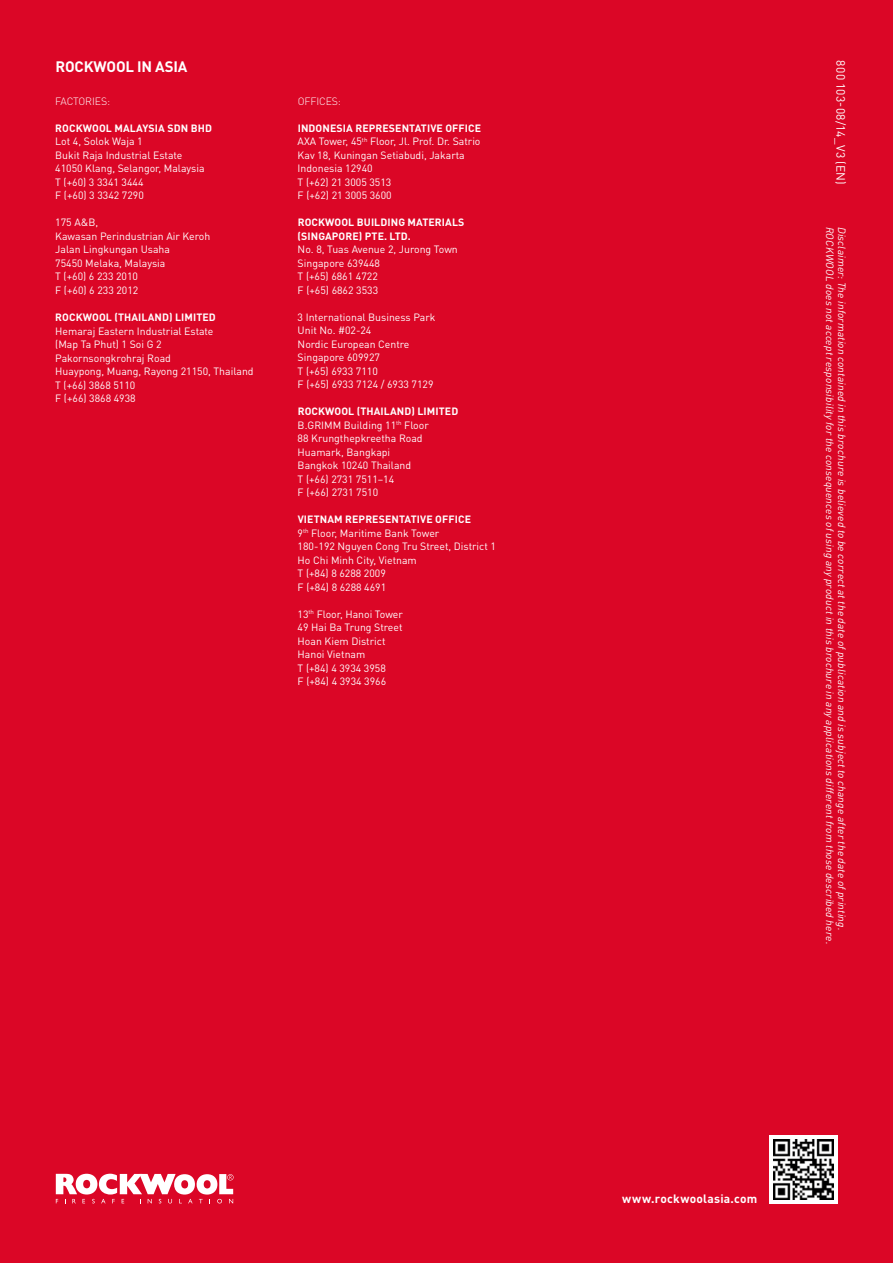
<style>
.page{position:relative;width:893px;height:1263px;background:#db0626}
.page>*{position:absolute;margin:0;border:0;box-sizing:border-box;transform-origin:0 0}
.t1{font:700 15px "DIN Pro";color:#fff}
.t2{font:700 12px "DIN Pro";letter-spacing:.02em;color:#fff}
.t3{font:12px "DIN Pro";letter-spacing:.035em;color:#fff}
.t4{font:10.5px/13.5px "DIN Pro";color:#fff}
.t5{font:italic 10.5px "DIN";letter-spacing:.015em;color:#fff}
.t6{font:700 10.5px "DIN Pro";letter-spacing:.01em;color:#fff}
.t7{font:300 10.5px "DIN Pro";letter-spacing:-.01em;color:#fff}
.s1{font-weight:700}
</style>
<div class="page">
<svg style="left:56px;top:1173px;width:178px;height:30px"></svg>
<svg style="left:770px;top:1135px;width:68px;height:68px"></svg>
<img style="left:774px;top:1140px;width:59px;height:59px">
<h1 class="t1" style="left:55px;top:56px;width:21px">ROCKWOOL</h1>
<h1 class="t1" style="left:137px;top:56px;width:52px">IN ASIA</h1>
<p class="t7" style="left:55px;top:94px;width:56px">FACTORIES:</p>
<p class="t6" style="left:55px;top:121px;width:15px">ROCKWOOL</p>
<p class="t6" style="left:114px;top:121px;width:91px">MALAYSIA SDN BHD</p>
<p class="t4" style="left:55px;top:134px;width:151px">Lot 4, Solok Waja 1<br>Bukit Raja Industrial Estate<br>41050 Klang, Selangor, Malaysia<br>T (+60) 3 3341 3444<br>F (+60) 3 3342 7290</p>
<p class="t4" style="left:55px;top:215px;width:157px">175 A&amp;B,<br>Kawasan Perindustrian Air Keroh<br>Jalan Lingkungan Usaha<br>75450 Melaka, Malaysia<br>T (+60) 6 233 2010<br>F (+60) 6 233 2012</p>
<p class="t6" style="left:55px;top:310px;width:15px">ROCKWOOL</p>
<p class="t6" style="left:114px;top:310px;width:102px">(THAILAND) LIM ITED</p>
<p class="t4" style="left:55px;top:323px;width:200px">Hemaraj Eastern Industrial Estate<br>(Map Ta Phut) 1 Soi G 2<br>Pakornsongkrohraj Road<br>Huaypong, Muang, Rayong 21150, Thailand<br>T (+66) 3868 5110<br>F (+66) 3868 4938</p>
<p class="t7" style="left:298px;top:94px;width:45px">OFFICES:</p>
<p class="t4" style="left:298px;top:121px;width:185px"><span class="s1">I NDONESIA REPRESENTATIVE OFFICE<br></span>AXA Tower, 45<sup>th</sup> Floor, Jl. Prof. Dr. Satrio<br>Kav 18, Kuningan Setiabudi, Jakarta<br>Indonesia 12940<br>T (+62) 21 3005 3513<br>F (+62) 21 3005 3600</p>
<p class="t6" style="left:298px;top:215px;width:15px">ROCKWOOL</p>
<p class="t6" style="left:357px;top:215px;width:102px">BUILDING MATERIALS</p>
<p class="t6" style="left:298px;top:229px;width:42px">(SINGAPOR</p>
<p class="t6" style="left:352px;top:229px;width:60px">E) PTE. LTD.</p>
<p class="t4" style="left:298px;top:242px;width:162px">No. 8, Tuas Avenue 2, Jurong Town<br>Singapore 639448<br>T (+65) 6861 4722<br>F (+65) 6862 3533</p>
<p class="t4" style="left:298px;top:310px;width:139px">3 International Business Park<br>Unit No. #02-24<br>Nordic European Centre<br>Singapore 609927<br>T (+65) 6933 7110<br>F (+65) 6933 7124 / 6933 7129</p>
<p class="t6" style="left:298px;top:404px;width:15px">ROCKWOOL</p>
<p class="t4" style="left:298px;top:404px;width:161px;text-indent:59px"><span class="s1">(THAILAND) LIM ITED<br></span>B.GRIMM Building 11<sup>th</sup> Floor<br>88 Krungthepkreetha Road<br>Huamark, Bangkapi<br>Bangkok 10240 Thailand<br>T (+66) 2731 7511–14<br>F (+66) 2731 7510</p>
<p class="t4" style="left:298px;top:512px;width:200px"><span class="s1">VIETNAM REPRESENTATIVE OFFICE<br></span>9<sup>th</sup> Floor, Maritime Bank Tower<br>180-192 Nguyen Cong Tru Street, District 1<br>Ho Chi Minh City, Vietnam<br>T (+84) 8 6288 2009<br>F (+84) 8 6288 4691</p>
<p class="t4" style="left:298px;top:607px;width:107px">13<sup>th</sup> Floor, Hanoi Tower<br>49 Hai Ba Trung Street<br>Hoan Kiem District<br>Hanoi Vietnam<br>T (+84) 4 3934 3958<br>F (+84) 4 3934 3966</p>
<p class="t3" style="left:849px;top:60px;width:126px;rotate:90deg">800 103-08/14_V3 (EN)</p>
<p class="t5" style="left:837px;top:227px;width:719px;rotate:90deg">Rockwool does not accept responsibility for the consequences of using any product in this brochure in any applications different from those described here.</p>
<p class="t5" style="left:849px;top:227px;width:705px;rotate:90deg">Disclaimer: The information contained in this brochure is believed to be correct at the date of publication and is subject to change after the date of printing.</p>
<p class="t2" style="left:622px;top:1191px;width:136px">WWW.ROCKWOOLASIA.COM</p>
</div>
